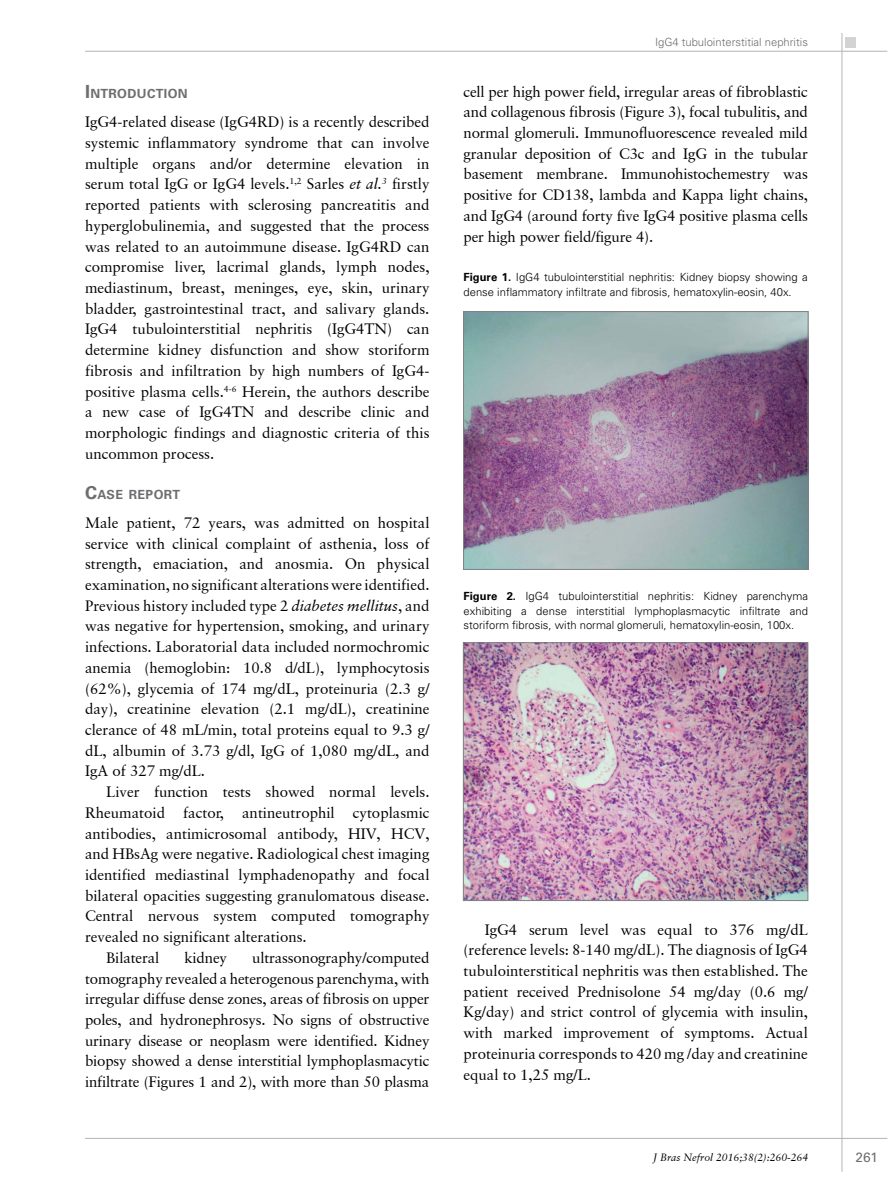
<style>
.page{position:relative;width:893px;height:1191px;background:#fff}
.page>*{position:absolute;margin:0;border:0;box-sizing:border-box;transform-origin:0 0}
.t1{font:15px/20.7px "Garamond Retrospective S Si";color:#000;text-align:justify}
.t2{font:13.5px "Univers LT Std";color:#6d6e71}
.t3{font:700 12.6px "Univers LT Std";letter-spacing:.03em;color:#6d6e71}
.t4{font:300 11.25px/14.2px "Univers LT Std";color:#000}
.t5{font:300 11.25px "Univers LT Std";color:#6d6e71}
.t6{font:italic 10.5px "Garamond Retrospective S Si";color:#000}
.s1{font-size:18px}
.s2{font-style:italic}
.s3{font-weight:700}
</style>
<div class="page">
<div style="left:845px;top:37px;width:11px;height:11px;background:#d1d3d4"></div>
<hr style="left:85px;top:51px;width:802px;height:1px;background:#b1b4b6">
<hr style="left:842px;top:33px;width:1px;height:1138px;background:#b1b4b6">
<hr style="left:85px;top:1138px;width:802px;height:1px;background:#b1b4b6">
<hr style="left:0;top:85px;width:1px;height:149px;background:#007cb7">
<img style="left:465px;top:313px;width:341px;height:254px">
<div style="left:463px;top:311px;width:345px;height:258px;border:1px solid #808285"></div>
<img style="left:465px;top:644px;width:341px;height:254px">
<div style="left:463px;top:642px;width:345px;height:258px;border:1px solid #808285"></div>
<p class="t3" style="left:85px;top:86px;width:104px"><span class="s1">I</span>NTRODUCTION</p>
<p class="t1" style="left:85px;top:112px;width:346px">IgG4-related disease (IgG4RD) is a recently described systemic inflammatory syndrome that can involve multiple organs and/or determine elevation in serum total IgG or IgG4 levels.<sup>1,2</sup> Sarles <span class="s2">et al.</span><sup>3</sup> firstly reported patients with sclerosing pancreatitis and hyperglobulinemia, and suggested that the process was related to an autoimmune disease. IgG4RD can compromise liver, lacrimal glands, lymph nodes, mediastinum, breast, meninges, eye, skin, urinary bladder, gastrointestinal tract, and salivary glands.<br>IgG4 tubulointerstitial nephritis (IgG4TN) can determine kidney disfunction and show storiform fibrosis and infiltration by high numbers of IgG4- positive plasma cells.<sup>4-6</sup> Herein, the authors describe a new case of IgG4TN and describe clinic and morphologic findings and diagnostic criteria of this uncommon process.</p>
<p class="t3" style="left:85px;top:487px;width:97px"><span class="s1">C</span>ASE REPORT</p>
<p class="t1" style="left:85px;top:512px;width:346px">Male patient, 72 years, was admitted on hospital service with clinical complaint of asthenia, loss of strength, emaciation, and anosmia. On physical examination, no significant alterations were identified.<br>Previous history included type 2 <span class="s2">diabetes mellitus</span>, and was negative for hypertension, smoking, and urinary infections. Laboratorial data included normochromic anemia (hemoglobin: 10.8 d/dL), lymphocytosis (62%), glycemia of 174 mg/dL, proteinuria (2.3 g/ day), creatinine elevation (2.1 mg/dL), creatinine clerance of 48 mL/min, total proteins equal to 9.3 g/ dL, albumin of 3.73 g/dl, IgG of 1,080 mg/dL, and IgA of 327 mg/dL.</p>
<p class="t1" style="left:106px;top:781px;width:325px">Liver function tests showed normal levels.</p>
<p class="t1" style="left:85px;top:802px;width:346px">Rheumatoid factor, antineutrophil cytoplasmic</p>
<p class="t1" style="left:85px;top:822px;width:346px">antibodies, antimicrosomal antibody, HIV, HCV,</p>
<p class="t1" style="left:85px;top:843px;width:346px">and HBsAg were negative. Radiological chest imaging</p>
<p class="t1" style="left:85px;top:864px;width:346px">identified mediastinal lymphadenopathy and focal</p>
<p class="t1" style="left:85px;top:885px;width:346px">bilateral opacities suggesting granulomatous disease.</p>
<p class="t1" style="left:85px;top:905px;width:346px">Central nervous system computed tomography</p>
<p class="t1" style="left:85px;top:926px;width:223px">revealed no significant alterations.</p>
<p class="t1" style="left:106px;top:947px;width:54px">Bilateral</p>
<p class="t1" style="left:184px;top:947px;width:44px">kidney</p>
<p class="t1" style="left:85px;top:947px;width:346px;text-indent:167px">ultrassonography/computed tomography revealed a heterogenous parenchyma, with irregular diffuse dense zones, areas of fibrosis on upper poles, and hydronephrosys. No signs of obstructive urinary disease or neoplasm were identified. Kidney biopsy showed a dense interstitial lymphoplasmacytic infiltrate (Figures 1 and 2), with more than 50 plasma</p>
<p class="t5" style="left:655px;top:36px;width:154px">IgG4 tubulointerstitial nephritis</p>
<p class="t1" style="left:463px;top:81px;width:346px">cell per high power field, irregular areas of fibroblastic and collagenous fibrosis (Figure 3), focal tubulitis, and normal glomeruli. Immunofluorescence revealed mild granular deposition of C3c and IgG in the tubular basement membrane. Immunohistochemestry was positive for CD138, lambda and Kappa light chains, and IgG4 (around forty five IgG4 positive plasma cells per high power field/figure 4).</p>
<p class="t4" style="left:463px;top:270px;width:346px"><span class="s3">Figure 1.</span> IgG4 tubulointerstitial nephritis: Kidney biopsy showing a dense inflammatory infiltrate and fibrosis, hematoxylin-eosin, 40x.</p>
<p class="t4" style="left:464px;top:589px;width:346px;text-align:justify"><span class="s3">Figure 2.</span> IgG4 tubulointerstitial nephritis: Kidney parenchyma exhibiting a dense interstitial lymphoplasmacytic infiltrate and storiform fibrosis, with normal glomeruli, hematoxylin-eosin, 100x.</p>
<p class="t1" style="left:463px;top:918px;width:346px;text-indent:21px">IgG4 serum level was equal to 376 mg/dL (reference levels: 8-140 mg/dL). The diagnosis of IgG4 tubulointerstitical nephritis was then established. The patient received Prednisolone 54 mg/day (0.6 mg/ Kg/day) and strict control of glycemia with insulin, with marked improvement of symptoms. Actual proteinuria corresponds to 420 mg /day and creatinine equal to 1,25 mg/L.</p>
<p class="t6" style="left:653px;top:1151px;width:157px">J Bras Nefrol 2016;38(2):260-264</p>
<p class="t2" style="left:855px;top:1149px;width:24px">261</p>
</div>
